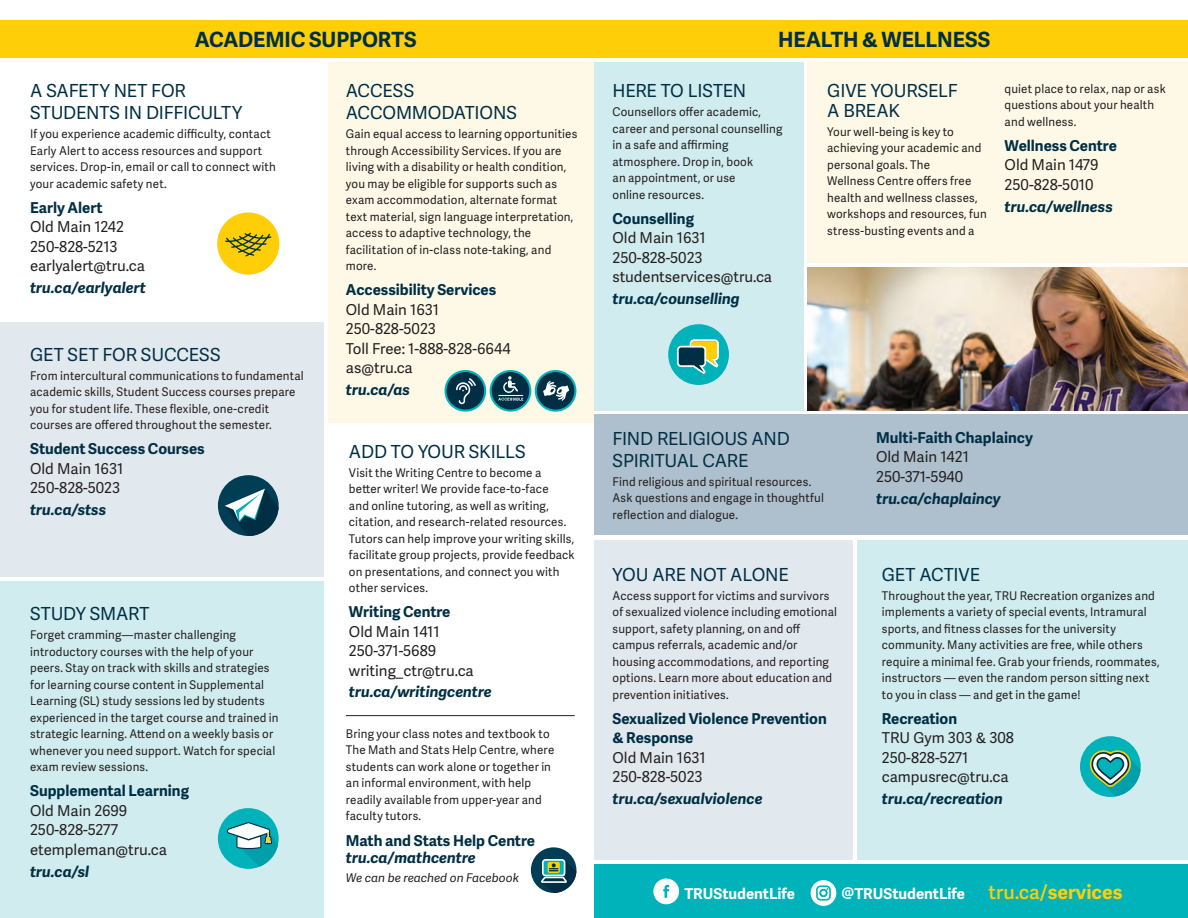
<style>
.page{position:relative;width:1188px;height:918px;background:#fff}
.page>*{position:absolute;margin:0;border:0;box-sizing:border-box;transform-origin:0 0}
.t1{font:700 21px "Adelle Sans";letter-spacing:-.005em;color:#002f45}
.t2{font:18px/21.9px "Adelle Sans";letter-spacing:-.01em;color:#002f45}
.t3{font:15px/19.5px "Adelle Sans";color:#231f20}
.t4{font:700 15px/19.5px "Adelle Sans";color:#002f45}
.t5{font:italic 700 15px "Adelle Sans";color:#002f45}
.t6{font:700 15px "Adelle Sans";color:#fff}
.t7{font:12px/16.5px "Adelle Sans";letter-spacing:.015em;color:#231f20;scale:.96 1}
.t8{font:italic 12px "Adelle Sans";color:#231f20}
.s1{font-weight:600;font-size:19.5px;color:#fece08}
.s2{font-size:19.5px;color:#fece08}
</style>
<div class="page">
<div style="left:328px;top:62px;width:266px;height:361px;background:#fef9e7"></div>
<div style="left:0;top:581px;width:324px;height:337px;background:#d0ecee"></div>
<div style="left:594px;top:62px;width:209px;height:349px;background:#d0ecee"></div>
<div style="left:858px;top:540px;width:330px;height:320px;background:#d0ecee"></div>
<div style="left:594px;top:540px;width:259px;height:320px;background:#e2e9ee"></div>
<div style="left:0;top:322px;width:324px;height:255px;background:#e2e9ee"></div>
<div style="left:594px;top:415px;width:594px;height:120px;background:#aec0cd"></div>
<div style="left:808px;top:62px;width:380px;height:201px;background:#fef9e7"></div>
<div style="left:594px;top:20px;width:594px;height:38px;background:#fece08"></div>
<div style="left:0;top:20px;width:594px;height:38px;background:#fece08"></div>
<div style="left:1080px;top:736px;width:61px;height:61px;background:#00b2b9;border-radius:50%"></div>
<svg style="left:1086px;top:745px;width:55px;height:52px"></svg>
<div style="left:218px;top:808px;width:61px;height:61px;background:#00b2b9;border-radius:50%"></div>
<svg style="left:226px;top:820px;width:52px;height:47px"></svg>
<div style="left:445px;top:370px;width:41px;height:42px;border:4px solid #00b2b9;border-radius:50%"></div>
<div style="left:490px;top:370px;width:41px;height:42px;border:4px solid #00b2b9;border-radius:50%"></div>
<div style="left:535px;top:370px;width:41px;height:42px;border:4px solid #00b2b9;border-radius:50%"></div>
<div style="left:447px;top:372px;width:37px;height:38px;background:#002f45;border-radius:50%"></div>
<svg style="left:456px;top:378px;width:20px;height:27px"></svg>
<div style="left:492px;top:372px;width:37px;height:38px;background:#002f45;border-radius:50%"></div>
<svg style="left:498px;top:376px;width:25px;height:25px"></svg>
<div style="left:537px;top:372px;width:37px;height:38px;background:#002f45;border-radius:50%"></div>
<svg style="left:543px;top:381px;width:26px;height:20px"></svg>
<img style="left:808px;top:268px;width:380px;height:143px">
<div style="left:668px;top:324px;width:61px;height:61px;background:#00b2b9;border-radius:50%"></div>
<svg style="left:677px;top:339px;width:42px;height:35px"></svg>
<div style="left:531px;top:847px;width:45px;height:46px;background:#003e55;border-radius:50%"></div>
<svg style="left:541px;top:859px;width:35px;height:34px"></svg>
<div style="left:218px;top:475px;width:61px;height:61px;background:#003e55;border-radius:50%"></div>
<svg style="left:225px;top:489px;width:54px;height:47px"></svg>
<div style="left:217px;top:212px;width:62px;height:63px;background:#fece08;border-radius:50%"></div>
<svg style="left:225px;top:233px;width:46px;height:23px"></svg>
<hr style="left:346px;top:715px;width:229px;height:1px;background:#231f20">
<div style="left:595px;top:864px;width:593px;height:54px;background:#00b2b9"></div>
<svg style="left:653px;top:879px;width:26px;height:25px"></svg>
<div style="left:811px;top:880px;width:25px;height:26px;background:#fff;border-radius:50%"></div>
<svg style="left:816px;top:885px;width:15px;height:16px"></svg>
<h1 class="t1" style="left:195px;top:24px;width:224px">ACADEMIC SUPPORTS</h1>
<h1 class="t1" style="left:778px;top:24px;width:214px">HEALTH &amp; WELLNESS</h1>
<h2 class="t2" style="left:30px;top:79px;width:214px">A SAFETY NET FOR<br>STUDENTS IN DIFFICULTY</h2>
<p class="t7" style="left:30px;top:125px;width:257px">If you experience academic difficulty, contact Early Alert to access resources and support services. Drop-in, email or call to connect with your academic safety net.</p>
<p class="t4" style="left:30px;top:197px;width:74px">Early Alert</p>
<p class="t3" style="left:30px;top:217px;width:116px">Old Main 1242<br>250-828-5213 earlyalert@tru.ca</p>
<p class="t5" style="left:30px;top:277px;width:117px">tru.ca/earlyalert</p>
<h2 class="t2" style="left:30px;top:343px;width:192px">GET SET FOR SUCCESS</h2>
<p class="t7" style="left:30px;top:367px;width:286px">From intercultural communications to fundamental academic skills, Student Success courses prepare you for student life. These flexible, one-credit courses are offered throughout the semester.</p>
<p class="t4" style="left:30px;top:439px;width:176px">Student Success Courses</p>
<p class="t3" style="left:30px;top:458px;width:95px">Old Main 1631<br>250-828-5023</p>
<p class="t5" style="left:30px;top:499px;width:78px">tru.ca/stss</p>
<h2 class="t2" style="left:30px;top:602px;width:121px">STUDY SMART</h2>
<p class="t7" style="left:30px;top:626px;width:260px">Forget cramming—master challenging introductory courses with the help of your peers. Stay on track with skills and strategies for learning course content in Supplemental Learning (SL) study sessions led by students experienced in the target course and trained in strategic learning. Attend on a weekly basis or whenever you need support. Watch for special exam review sessions.</p>
<p class="t4" style="left:30px;top:781px;width:160px">Supplemental Learning</p>
<p class="t3" style="left:30px;top:800px;width:138px">Old Main 2699<br>250-828-5277 etempleman@tru.ca</p>
<p class="t5" style="left:30px;top:861px;width:61px">tru.ca/sl</p>
<h2 class="t2" style="left:346px;top:79px;width:173px">ACCESS<br>ACCOMMODATIONS</h2>
<p class="t7" style="left:346px;top:125px;width:243px">Gain equal access to learning opportunities through Accessibility Services. If you are living with a disability or health condition, you may be eligible for supports such as exam accommodation, alternate format text material, sign language interpretation, access to adaptive technology, the facilitation of in-class note-taking, and more.</p>
<p class="t4" style="left:346px;top:280px;width:152px">Accessibility Services</p>
<p class="t3" style="left:346px;top:299px;width:166px">Old Main 1631<br>250-828-5023<br>Toll Free: 1-888-828-6644 as@tru.ca</p>
<p class="t5" style="left:346px;top:379px;width:66px">tru.ca/as</p>
<h2 class="t2" style="left:349px;top:440px;width:178px">ADD TO YOUR SKILLS</h2>
<p class="t7" style="left:349px;top:464px;width:237px">Visit the Writing Centre to become a better writer! We provide face-to-face<br>and online tutoring, as well as writing, citation, and research-related resources.<br>Tutors can help improve your writing skills, facilitate group projects, provide feedback on presentations, and connect you with other services.</p>
<p class="t4" style="left:349px;top:601px;width:103px">Writing Centre</p>
<p class="t3" style="left:349px;top:621px;width:126px">Old Main 1411<br>250-371-5689 writing_ctr@tru.ca</p>
<p class="t5" style="left:349px;top:681px;width:144px">tru.ca/writingcentre</p>
<p class="t7" style="left:346px;top:725px;width:219px">Bring your class notes and textbook to The Math and Stats Help Centre, where students can work alone or together in an informal environment, with help readily available from upper-year and faculty tutors.</p>
<p class="t4" style="left:346px;top:830px;width:191px">Math and Stats Help Centre</p>
<p class="t5" style="left:346px;top:847px;width:131px">tru.ca/mathcentre</p>
<p class="t8" style="left:346px;top:869px;width:175px">We can be reached on Facebook</p>
<h2 class="t2" style="left:613px;top:79px;width:135px">HERE TO LISTEN</h2>
<p class="t7" style="left:613px;top:103px;width:178px">Counsellors offer academic, career and personal counselling in a safe and affirming atmosphere. Drop in, book<br>an appointment, or use<br>online resources.</p>
<p class="t4" style="left:613px;top:208px;width:83px">Counselling</p>
<p class="t3" style="left:613px;top:228px;width:161px">Old Main 1631<br>250-828-5023 studentservices@tru.ca</p>
<p class="t5" style="left:613px;top:288px;width:129px">tru.ca/counselling</p>
<h2 class="t2" style="left:827px;top:81px;width:132px;line-height:19.5px">GIVE YOURSELF<br>A BREAK</h2>
<p class="t7" style="left:827px;top:123px;width:168px">Your well-being is key to achieving your academic and personal goals. The<br>Wellness Centre offers free health and wellness classes, workshops and resources, fun stress-busting events and a</p>
<p class="t7" style="left:1005px;top:80px;width:169px">quiet place to relax, nap or ask questions about your health and wellness.</p>
<p class="t4" style="left:1005px;top:135px;width:114px">Wellness Centre</p>
<p class="t3" style="left:1005px;top:155px;width:95px">Old Main 1479<br>250-828-5010</p>
<p class="t5" style="left:1005px;top:196px;width:110px">tru.ca/wellness</p>
<h2 class="t2" style="left:613px;top:427px;width:179px">FIND RELIGIOUS AND<br>SPIRITUAL CARE</h2>
<p class="t7" style="left:613px;top:473px;width:222px">Find religious and spiritual resources.<br>Ask questions and engage in thoughtful reflection and dialogue.</p>
<h2 class="t2" style="left:613px;top:563px;width:178px">YOU ARE NOT ALONE</h2>
<p class="t7" style="left:613px;top:587px;width:235px">Access support for victims and survivors of sexualized violence including emotional support, safety planning, on and off campus referrals, academic and/or housing accommodations, and reporting options. Learn more about education and prevention initiatives.</p>
<p class="t4" style="left:613px;top:708px;width:216px">Sexualized Violence Prevention &amp; Response</p>
<p class="t3" style="left:613px;top:747px;width:95px">Old Main 1631<br>250-828-5023</p>
<p class="t5" style="left:613px;top:788px;width:152px">tru.ca/sexualviolence</p>
<p class="t4" style="left:876px;top:427px;width:158px">Multi-Faith Chaplaincy</p>
<p class="t3" style="left:876px;top:447px;width:94px">Old Main 1421<br>250-371-5940</p>
<p class="t5" style="left:876px;top:488px;width:126px">tru.ca/chaplaincy</p>
<h2 class="t2" style="left:882px;top:563px;width:100px">GET ACTIVE</h2>
<p class="t7" style="left:882px;top:587px;width:291px">Throughout the year, TRU Recreation organizes and implements a variety of special events, Intramural sports, and fitness classes for the university community. Many activities are free, while others require a minimal fee. Grab your friends, roommates, instructors — even the random person sitting next to you in class — and get in the game!</p>
<p class="t4" style="left:882px;top:708px;width:77px">Recreation</p>
<p class="t3" style="left:882px;top:728px;width:134px">TRU Gym 303 &amp; 308<br>250-828-5271 campusrec@tru.ca</p>
<p class="t5" style="left:882px;top:788px;width:122px">tru.ca/recreation</p>
<p class="t6" style="left:684px;top:882px;width:112px">TRUStudentLife</p>
<p class="t6" style="left:842px;top:882px;width:283px">@TRUStudentLife <span class="s1">tru.ca/</span><span class="s2">services</span></p>
</div>
